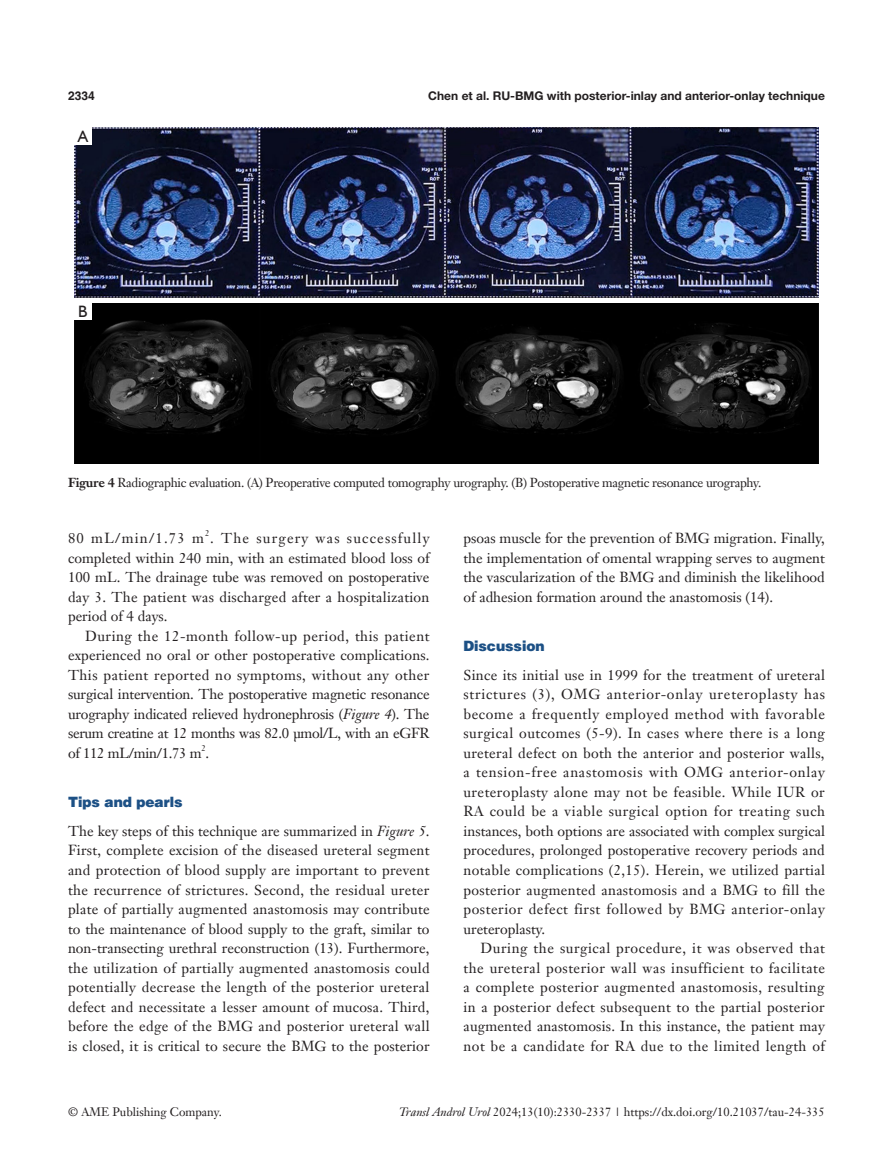
<style>
.page{position:relative;width:893px;height:1170px;background:#fff}
.page>*{position:absolute;margin:0;border:0;box-sizing:border-box;transform-origin:0 0}
.t1{font:16.5px "Humanist 521 BT";color:#231f20}
.t2{font:14.25px/19.5px "Janson Text LT";letter-spacing:.01em;color:#231f20;text-align:justify}
.t3{font:14.25px "Janson Text LT";letter-spacing:.085em;color:#231f20}
._1ji-6_5{font:900 14.25px "Helvetica";color:#1c5085}
.t4{font:12.75px "Janson Text LT";letter-spacing:-.025em;color:#231f20}
.t5{font:12px "Janson Text LT";color:#231f20}
.t6{font:700 12px "Helvetica Neue LT Pro";color:#231f20}
.t7{font:700 12px "Helvetica";color:#231f20}
.t8{font:8.25px "Janson Text LT";color:#231f20}
.s1{font-weight:700}
.s2{font-style:italic}
</style>
<div class="page">
<img style="left:74px;top:128px;width:745px;height:335px">
<div style="left:74px;top:298px;width:745px;height:5px;background:#fff"></div>
<div style="left:74px;top:128px;width:17px;height:17px;background:#fff"></div>
<div style="left:74px;top:303px;width:17px;height:17px;background:#fff"></div>
<p class="t7" style="left:68px;top:88px;width:28px">2334</p>
<p class="t6" style="left:428px;top:88px;width:398px">Chen et al. RU-BMG with posterior-inlay and anterior-onlay technique</p>
<p class="t1" style="left:78px;top:126px;width:12px">A</p>
<p class="t1" style="left:78px;top:301px;width:11px">B</p>
<p class="t4" style="left:68px;top:474px;width:695px"><span class="s1">Figure 4</span> Radiographic evaluation. (A) Preoperative computed tomography urography. (B) Postoperative magnetic resonance urography.</p>
<p class="t8" style="left:205px;top:528px;width:6px">2</p>
<p class="t2" style="left:68px;top:548px;width:363px">completed within 240 min, with an estimated blood loss of 100 mL. The drainage tube was removed on postoperative day 3. The patient was discharged after a hospitalization period of 4 days.</p>
<p class="t2" style="left:68px;top:626px;width:363px;text-indent:17px">During the 12-month follow-up period, this patient experienced no oral or other postoperative complications.<br>This patient reported no symptoms, without any other surgical intervention. The postoperative magnetic resonance urography indicated relieved hydronephrosis (<span class="s2">Figure 4</span>). The serum creatine at 12 months was 82.0 μmol/L, with an eGFR of 112 mL/min/1.73 m .</p>
<p class="t3" style="left:68px;top:529px;width:363px">80 mL/min/1.73 m . The surgery was successfully</p>
<p class="t8" style="left:201px;top:743px;width:6px">2</p>
<p class="_1ji-6_5" style="left:68px;top:792px;width:116px">Tips and pearls</p>
<p class="t2" style="left:68px;top:821px;width:363px">The key steps of this technique are summarized in <span class="s2">Figure 5</span>.<br>First, complete excision of the diseased ureteral segment and protection of blood supply are important to prevent the recurrence of strictures. Second, the residual ureter plate of partially augmented anastomosis may contribute to the maintenance of blood supply to the graft, similar to non-transecting urethral reconstruction (13). Furthermore, the utilization of partially augmented anastomosis could potentially decrease the length of the posterior ureteral defect and necessitate a lesser amount of mucosa. Third, before the edge of the BMG and posterior ureteral wall is closed, it is critical to secure the BMG to the posterior</p>
<p class="t2" style="left:463px;top:528px;width:363px">psoas muscle for the prevention of BMG migration. Finally, the implementation of omental wrapping serves to augment the vascularization of the BMG and diminish the likelihood of adhesion formation around the anastomosis (14).</p>
<p class="_1ji-6_5" style="left:463px;top:636px;width:83px">Discussion</p>
<p class="t2" style="left:463px;top:665px;width:363px">Since its initial use in 1999 for the treatment of ureteral strictures (3), OMG anterior-onlay ureteroplasty has become a frequently employed method with favorable surgical outcomes (5-9). In cases where there is a long ureteral defect on both the anterior and posterior walls, a tension-free anastomosis with OMG anterior-onlay ureteroplasty alone may not be feasible. While IUR or RA could be a viable surgical option for treating such instances, both options are associated with complex surgical procedures, prolonged postoperative recovery periods and notable complications (2,15). Herein, we utilized partial posterior augmented anastomosis and a BMG to fill the posterior defect first followed by BMG anterior-onlay ureteroplasty.</p>
<p class="t2" style="left:463px;top:938px;width:363px;text-indent:17px">During the surgical procedure, it was observed that the ureteral posterior wall was insufficient to facilitate a complete posterior augmented anastomosis, resulting in a posterior defect subsequent to the partial posterior augmented anastomosis. In this instance, the patient may not be a candidate for RA due to the limited length of</p>
<p class="t5" style="left:68px;top:1104px;width:155px">© AME Publishing Company.</p>
<p class="t5" style="left:399px;top:1104px;width:427px"><span class="s2">Transl Androl Urol</span> 2024;13(10):2330-2337 | https://dx.doi.org/10.21037/tau-24-335</p>
</div>
